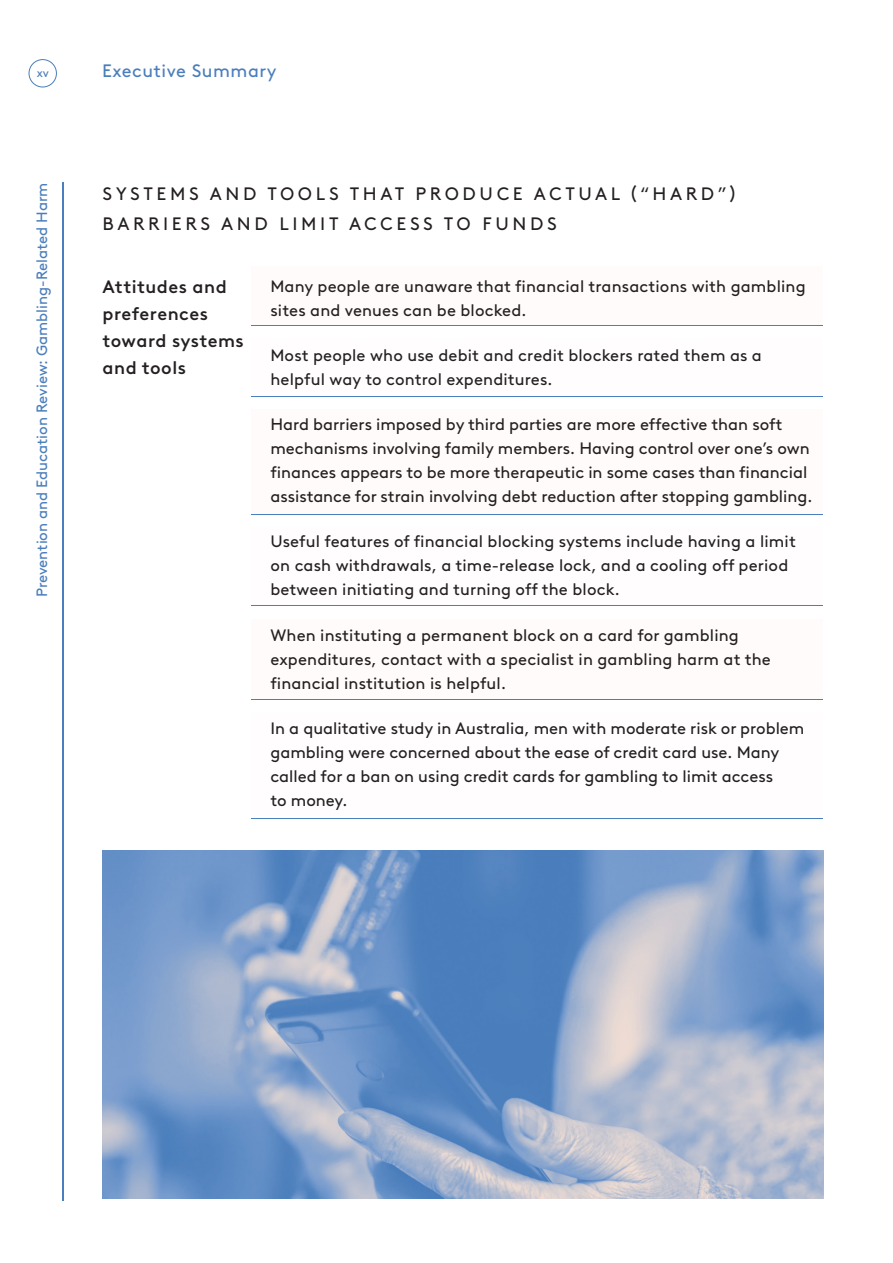
<style>
.page{position:relative;width:893px;height:1263px;background:#fff}
.page>*{position:absolute;margin:0;border:0;box-sizing:border-box;transform-origin:0 0}
.H2-Exec{font:18px/30px "Brown LL";letter-spacing:.2em;color:#242021}
.H3-Exec{font:500 18px/27px "Brown LL";letter-spacing:.03em;color:#242021}
.t1{font:18px "Brown LL";letter-spacing:.03em;color:#4a7ebc}
.List{font:16.5px/24px "Brown LL";color:#242021}
.t2{font:15px "Brown LL";color:#4a7ebc}
.t3{font:12px "Brown LL";color:#4a7ebc}
</style>
<div class="page">
<div style="left:251px;top:266px;width:572px;height:59px;background:#fefbfa"></div>
<div style="left:251px;top:409px;width:572px;height:106px;background:#fefbfa"></div>
<div style="left:251px;top:619px;width:572px;height:80px;background:#fefbfa"></div>
<img style="left:102px;top:850px;width:721px;height:349px">
<hr style="left:63px;top:182px;width:1px;height:1018px;background:#4a7ebc">
<div style="left:29px;top:59px;width:28px;height:28px;border:1px solid #4a7ebc;border-radius:50%"></div>
<p class="t3" style="left:37px;top:64px;width:14px">xv</p>
<p class="t1" style="left:102px;top:57px;width:176px">Executive Summary</p>
<p class="t2" style="left:31px;top:597px;width:416px;rotate:-90deg">Prevention and Education Review: Gambling-Related Harm</p>
<p class="H2-Exec" style="left:103px;top:177px;width:634px">SYSTEMS AND TOOLS THAT PRODUCE ACTUAL (“HARD”)<br>BARRIERS AND LIMIT ACCESS TO FUNDS</p>
<p class="H3-Exec" style="left:102px;top:272px;width:143px">Attitudes and preferences toward systems and tools</p>
<p class="List" style="left:270px;top:272px;width:537px">Many people are unaware that financial transactions with gambling sites and venues can be blocked.</p>
<p class="List" style="left:270px;top:342px;width:493px">Most people who use debit and credit blockers rated them as a helpful way to control expenditures.</p>
<p class="List" style="left:270px;top:411px;width:543px">Hard barriers imposed by third parties are more effective than soft mechanisms involving family members. Having control over one’s own finances appears to be more therapeutic in some cases than financial assistance for strain involving debt reduction after stopping gambling.</p>
<p class="List" style="left:270px;top:528px;width:527px">Useful features of financial blocking systems include having a limit on cash withdrawals, a time-release lock, and a cooling off period between initiating and turning off the block.</p>
<p class="List" style="left:270px;top:622px;width:502px">When instituting a permanent block on a card for gambling expenditures, contact with a specialist in gambling harm at the financial institution is helpful.</p>
<p class="List" style="left:270px;top:715px;width:535px">In a qualitative study in Australia, men with moderate risk or problem gambling were concerned about the ease of credit card use. Many called for a ban on using credit cards for gambling to limit access<br>to money.</p>
</div>
